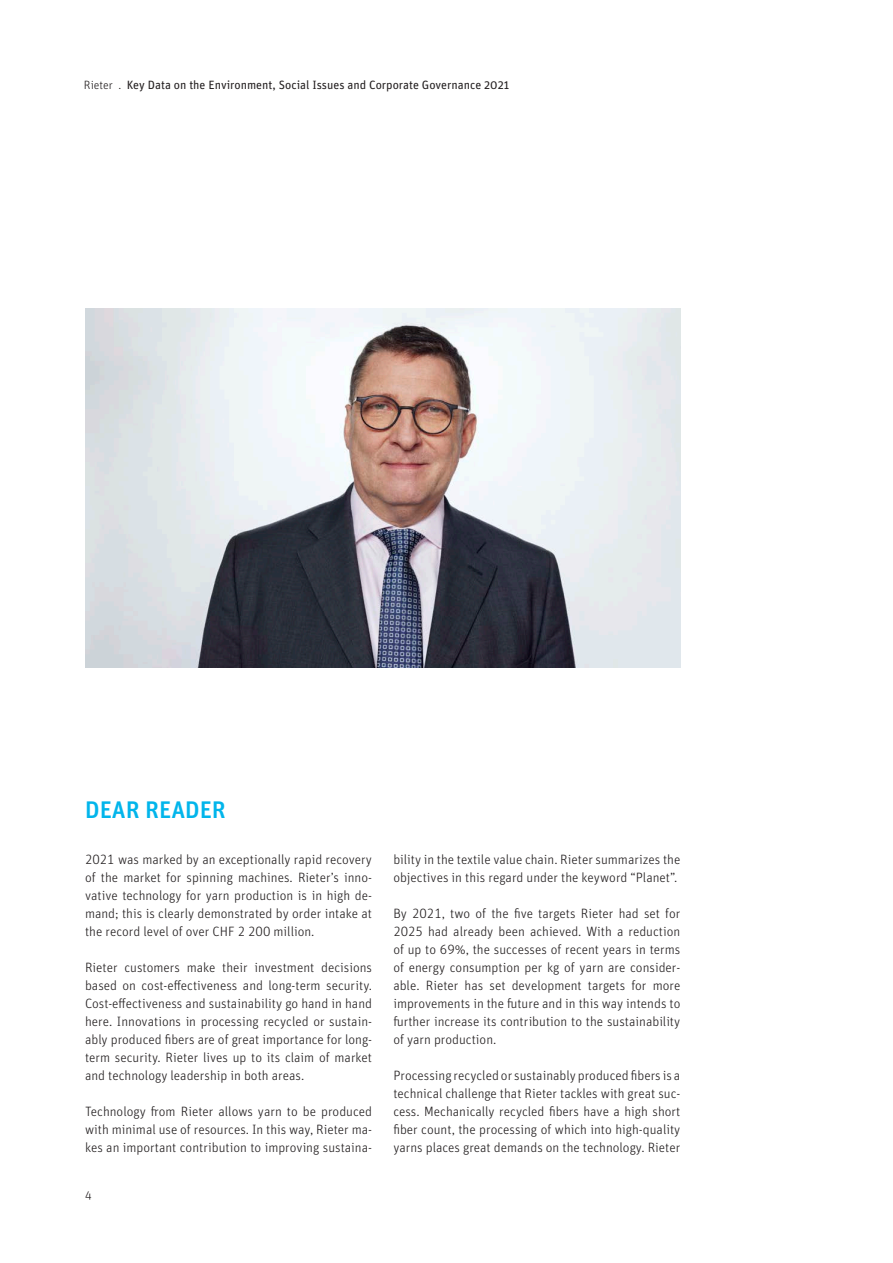
<style>
.page{position:relative;width:893px;height:1263px;background:#fff}
.page>*{position:absolute;margin:0;border:0;box-sizing:border-box;transform-origin:0 0}
._02_Headline_level_0{font:500 24px "Unit Pro";color:#02b5eb}
._03_Body_text{font:300 13.5px/18px "Unit Pro";color:#231f20;text-align:justify}
.t1{font:12px "Unit Pro";color:#231f20}
.t2{font:300 12px "Unit Pro";color:#231f20}
.s1{font-weight:300}
</style>
<div class="page">
<img style="left:85px;top:308px;width:595px;height:360px">
<p class="t1" style="left:84px;top:76px;width:427px"><span class="s1">Rieter .</span> Key Data on the Environment, Social Issues and Corporate Governance 2021</p>
<p class="_02_Headline_level_0" style="left:85px;top:792px;width:142px">DEAR READER</p>
<p class="_03_Body_text" style="left:85px;top:850px;width:289px">2021 was marked by an exceptionally rapid recovery of the market for spinning machines. Rieter’s inno&shy;vative technology for yarn production is in high de&shy;mand; this is clearly demonstrated by order intake at the record level of over CHF 2 200 million.</p>
<p class="_03_Body_text" style="left:85px;top:958px;width:289px">Rieter customers make their investment decisions based on cost-effectiveness and long-term security.<br>Cost-effectiveness and sustainability go hand in hand here. Innovations in processing recycled or sustain&shy;ably produced fibers are of great importance for long&shy;term security. Rieter lives up to its claim of market and technology leadership in both areas.</p>
<p class="_03_Body_text" style="left:85px;top:1102px;width:289px">Technology from Rieter allows yarn to be produced with minimal use of resources. In this way, Rieter ma&shy;kes an important contribution to improving sustaina-</p>
<p class="t2" style="left:85px;top:1187px;width:8px">4</p>
<p class="_03_Body_text" style="left:393px;top:850px;width:288px">bility in the textile value chain. Rieter summarizes the objectives in this regard under the keyword “Planet”.</p>
<p class="_03_Body_text" style="left:393px;top:904px;width:289px">By 2021, two of the five targets Rieter had set for 2025 had already been achieved. With a reduction of up to 69%, the successes of recent years in terms of energy consumption per kg of yarn are consider&shy;able. Rieter has set development targets for more improvements in the future and in this way intends to further increase its contribution to the sustainability of yarn production.</p>
<p class="_03_Body_text" style="left:393px;top:1066px;width:289px">Processing recycled or sustainably produced fibers is a technical challenge that Rieter tackles with great suc&shy;cess. Mechanically recycled fibers have a high short fiber count, the processing of which into high-quality yarns places great demands on the technology. Rieter</p>
</div>
